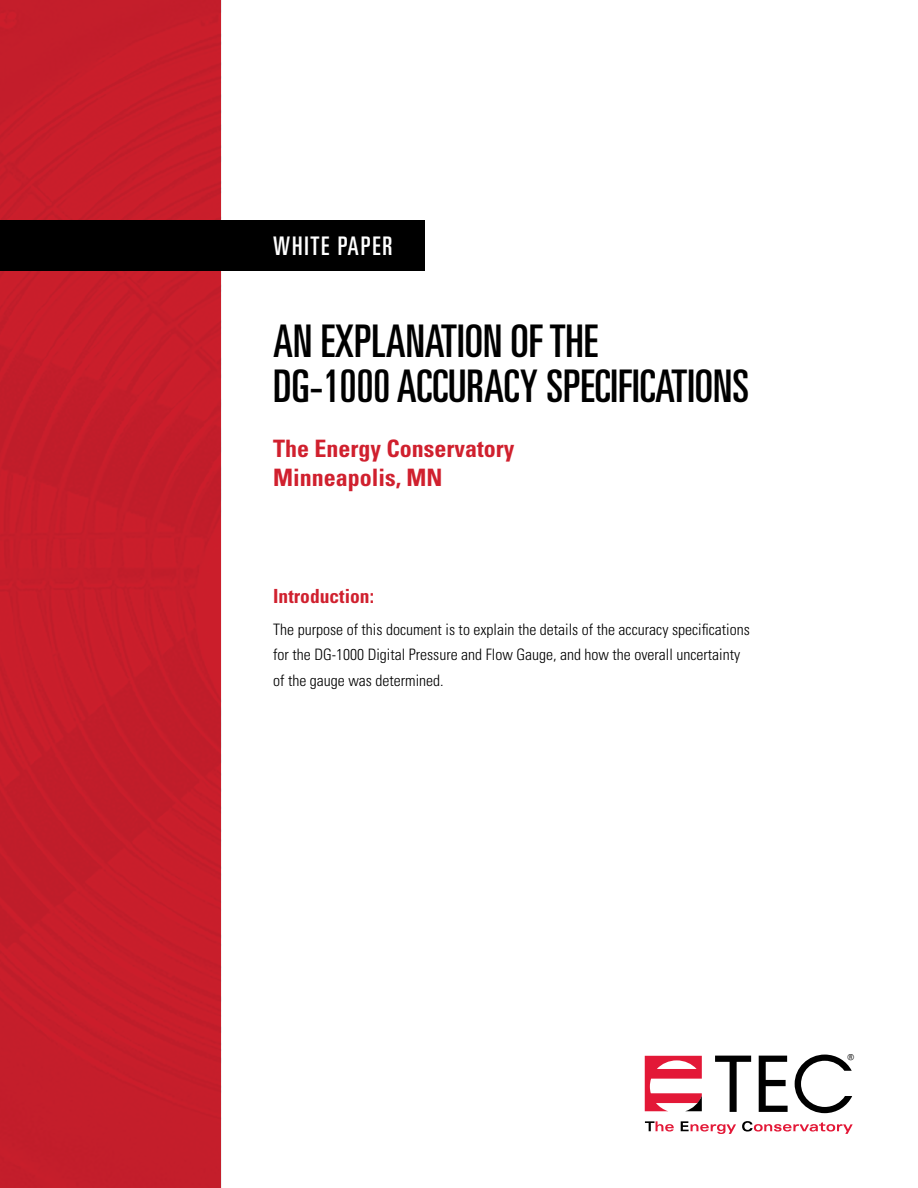
<style>
.page{position:relative;width:918px;height:1188px;background:#fff}
.page>*{position:absolute;margin:0;border:0;box-sizing:border-box;transform-origin:0 0}
.t1{font:ultra-condensed 45px/45px "Univers";color:#000}
.t2{font:ultra-condensed 25.65px "Univers";letter-spacing:.07em;color:#fff}
.t3{font:700 condensed 24px/28.8px "Univers";color:#d0202e}
.t4{font:700 condensed 19.5px "Univers";color:#d0202e}
.t5{font:300 condensed 15.75px/25.5px "Univers";color:#000}
.t6{font:condensed 8.1px "Univers";color:#000}
</style>
<div class="page">
<svg style="left:645px;top:1056px;width:57px;height:55px"></svg>
<svg style="left:645px;top:1121px;width:29px;height:11px"></svg>
<svg style="left:681px;top:1121px;width:55px;height:13px"></svg>
<svg style="left:742px;top:1121px;width:111px;height:13px"></svg>
<svg style="left:715px;top:1056px;width:36px;height:56px"></svg>
<svg style="left:759px;top:1056px;width:29px;height:56px"></svg>
<svg style="left:795px;top:1055px;width:57px;height:58px"></svg>
<div style="left:0;top:0;width:221px;height:1188px;background:#c51e2b"></div>
<div style="left:0;top:220px;width:424px;height:51px;background:#000"></div>
<h2 class="t2" style="left:273px;top:231px;width:121px">WHITE PAPER</h2>
<h1 class="t1" style="left:273px;top:318px;width:477px">AN EXPLANATION OF THE<br>DG-1000 ACCURACY SPECIFICATIONS</h1>
<h3 class="t3" style="left:273px;top:434px;width:243px">The Energy Conservatory<br>Minneapolis, MN</h3>
<p class="t4" style="left:273px;top:584px;width:102px">Introduction:</p>
<p class="t5" style="left:273px;top:616px;width:478px">The purpose of this document is to explain the details of the accuracy specifications for the DG-1000 Digital Pressure and Flow Gauge, and how the overall uncertainty of the gauge was determined.</p>
<p class="t6" style="left:848px;top:1052px;width:8px">®</p>
</div>
